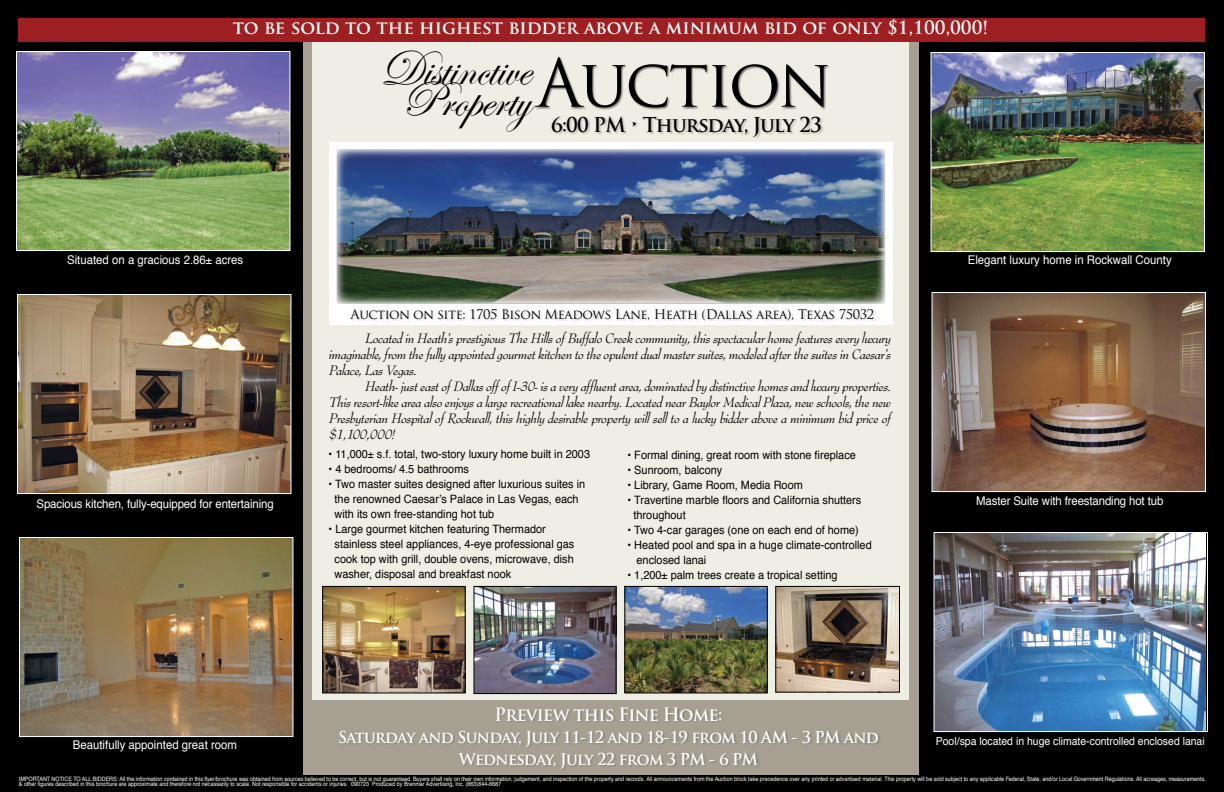
<style>
.page{position:relative;width:1224px;height:792px;background:#000}
.page>*{position:absolute;margin:0;border:0;box-sizing:border-box;transform-origin:0 0}
.t1{font:51.1px "Edwardian Script ITC";color:#000}
.t2{font:700 20px "Trajan Pro";letter-spacing:-.04em;color:#000}
.t3{font:700 18px "Trajan Pro";letter-spacing:-.01em;color:#fff}
.t4{font:700 18px "Trajan Pro";letter-spacing:-.04em;color:#fff}
.t5{font:700 16px/22px "Trajan Pro";letter-spacing:-.04em;color:#fff;text-align:center}
.t6{font:italic 15px/16px "Bernhard Modern Std";letter-spacing:-.02em;color:#000;text-align:justify}
.t7{font:13px "Trajan Pro";letter-spacing:-.03em;color:#000}
.t8{font:12px "Helvetica";color:#fff;scale:.95 1}
.t9{font:11.5px/15px "Helvetica";color:#000;scale:.95 1}
.t10{font:11px "Helvetica";color:#fff;scale:.95 1}
.t11{font:6px/5.3px "Helvetica";color:#fff;scale:.9 1}
</style>
<div class="page">
<div style="left:303px;top:38px;width:616px;height:737px;background:#a5a092"></div>
<div style="left:312px;top:39px;width:597px;height:660px;background:#eeeee4"></div>
<svg style="left:329px;top:142px;width:564px;height:183px;fill:#fff"></svg>
<div style="left:534px;top:57px;width:297px;height:54px;background:#000;opacity:.5"></div>
<img style="left:339px;top:151px;width:544px;height:151px">
<img style="left:626px;top:588px;width:140px;height:103px">
<div style="left:624px;top:586px;width:144px;height:107px;border:1px solid #000"></div>
<img style="left:324px;top:588px;width:140px;height:103px">
<div style="left:322px;top:586px;width:144px;height:107px;border:1px solid #000"></div>
<img style="left:476px;top:588px;width:139px;height:104px">
<div style="left:474px;top:586px;width:143px;height:108px;border:1px solid #000"></div>
<img style="left:777px;top:588px;width:121px;height:103px">
<div style="left:775px;top:586px;width:125px;height:107px;border:1px solid #000"></div>
<img style="left:18px;top:53px;width:270px;height:196px">
<div style="left:16px;top:51px;width:274px;height:200px;border:1px solid #fff"></div>
<img style="left:19px;top:296px;width:270px;height:196px">
<div style="left:17px;top:294px;width:274px;height:200px;border:1px solid #fff"></div>
<img style="left:21px;top:539px;width:270px;height:196px">
<div style="left:19px;top:537px;width:274px;height:200px;border:1px solid #fff"></div>
<img style="left:933px;top:54px;width:270px;height:196px">
<div style="left:931px;top:52px;width:274px;height:200px;border:1px solid #fff"></div>
<img style="left:934px;top:294px;width:270px;height:196px">
<div style="left:932px;top:292px;width:274px;height:200px;border:1px solid #fff"></div>
<img style="left:936px;top:534px;width:270px;height:196px">
<div style="left:934px;top:532px;width:274px;height:200px;border:1px solid #fff"></div>
<div style="left:551px;top:116px;width:274px;height:24px;background:#000;opacity:.2"></div>
<div style="left:339px;top:706px;width:543px;height:66px;background:#000;opacity:.2"></div>
<div style="left:18px;top:18px;width:1188px;height:24px;background:#9d1f21"></div>
<div style="left:350px;top:308px;width:527px;height:15px;background:#000;opacity:.2"></div>
<h3 class="t3" style="left:233px;top:16px;width:757px">to be sold to the highest bidder above a minimum bid of only $1,100,000!</h3>
<h1 class="t1" style="left:380px;top:41px;width:151px">Distinctive</h1>
<h1 class="t1" style="left:401px;top:72px;width:431px">Property<sup>Auction</sup></h1>
<h2 class="t2" style="left:551px;top:112px;width:272px">6:00 PM • Thursday, July 23</h2>
<p class="t8" style="left:67px;top:250px;width:187px">Situated on a gracious 2.86± acres</p>
<p class="t8" style="left:968px;top:250px;width:216px">Elegant luxury home in Rockwall County</p>
<p class="t7" style="left:351px;top:306px;width:525px">Auction on site: 1705 Bison Meadows Lane, Heath (Dallas area), Texas 75032</p>
<p class="t8" style="left:37px;top:494px;width:251px">Spacious kitchen, fully-equipped for entertaining</p>
<p class="t6" style="left:329px;top:330px;width:564px;text-indent:36px">Located in Heath’s prestigious The Hills of Buffalo Creek community, this spectacular home features every luxury imaginable, from the fully appointed gourmet kitchen to the opulent dual master suites, modeled after the suites in Caesar’s Palace, Las Vegas.</p>
<p class="t6" style="left:329px;top:378px;width:564px;text-indent:36px">Heath- just east ofDallas off of I-30- is a very affluent area, dominated by distinctive homes and luxury properties.<br>This resort-like area also enjoys a large recreational lake nearby. Located near Baylor Medical Plaza, new schools, the new Presbyterian Hospital of Rockwall, this highly desirable property will sell to a lucky bidder above a minimum bid price of $1,100,000!</p>
<p class="t9" style="left:627px;top:447px;width:242px">• Formal dining, great room with stone fireplace</p>
<p class="t9" style="left:627px;top:462px;width:101px">• Sunroom, balcony</p>
<p class="t9" style="left:627px;top:477px;width:186px">• Library, Game Room, Media Room</p>
<p class="t9" style="left:634px;top:492px;width:241px;text-indent:-6px">• Travertine marble floors and California shutters throughout</p>
<p class="t9" style="left:627px;top:522px;width:245px">• Two 4-car garages (one on each end of home)</p>
<p class="t9" style="left:637px;top:537px;width:249px;text-indent:-9px">• Heated pool and spa in a huge climate-controlled enclosed lanai</p>
<p class="t9" style="left:627px;top:567px;width:223px">• 1,200± palm trees create a tropical setting</p>
<p class="t9" style="left:328px;top:446px;width:277px">• 11,000± s.f. total, two-story luxury home built in 2003</p>
<p class="t9" style="left:328px;top:461px;width:149px">• 4 bedrooms/ 4.5 bathrooms</p>
<p class="t9" style="left:335px;top:476px;width:265px;text-indent:-6px">• Two master suites designed after luxurious suites in the renowned Caesar’s Palace in Las Vegas, each with its own free-standing hot tub</p>
<p class="t9" style="left:335px;top:521px;width:254px;text-indent:-6px">• Large gourmet kitchen featuring Thermador stainless steel appliances, 4-eye professional gas cook top with grill, double ovens, microwave, dish washer, disposal and breakfast nook</p>
<p class="t8" style="left:976px;top:491px;width:198px">Master Suite with freestanding hot tub</p>
<p class="t8" style="left:73px;top:735px;width:174px">Beautifully appointed great room</p>
<h3 class="t4" style="left:495px;top:703px;width:229px">Preview this Fine Home:</h3>
<h3 class="t5" style="left:338px;top:726px;width:542px">Saturday and Sunday, July 11-12 and 18-19 from 10 AM - 3 PM and<br>Wednesday, July 22 from 3 PM - 6 PM</h3>
<p class="t10" style="left:936px;top:732px;width:285px">Pool/spa located in huge climate-controlled enclosed lanai</p>
<p class="t11" style="left:19px;top:776px;width:1320px;text-indent:98px">: All the information contained in this flyer/brochure was obtained from sources believed to be correct, but is not guaranteed. Buyers shall rely on their own information, judgement, and inspection of the property and records. All announcements from the Auction block take precedence over any printed or advertised material. This property will be sold subject to any applicable Federal, State, and/or Local Government Regulations. All acreages, measurements, &amp; other figures described in this brochure are approximate and therefore not necessarily to scale. Not responsible for accidents or injuries. 090723 Produced by Brenmar Advertising, Inc. (863)644-6687</p>
<p class="t11" style="left:19px;top:776px;width:7px">Important</p>
<p class="t11" style="left:52px;top:776px;width:5px">notice</p>
<p class="t11" style="left:73px;top:776px;width:15px">to all</p>
<p class="t11" style="left:93px;top:776px;width:9px">Bidders</p>
</div>
